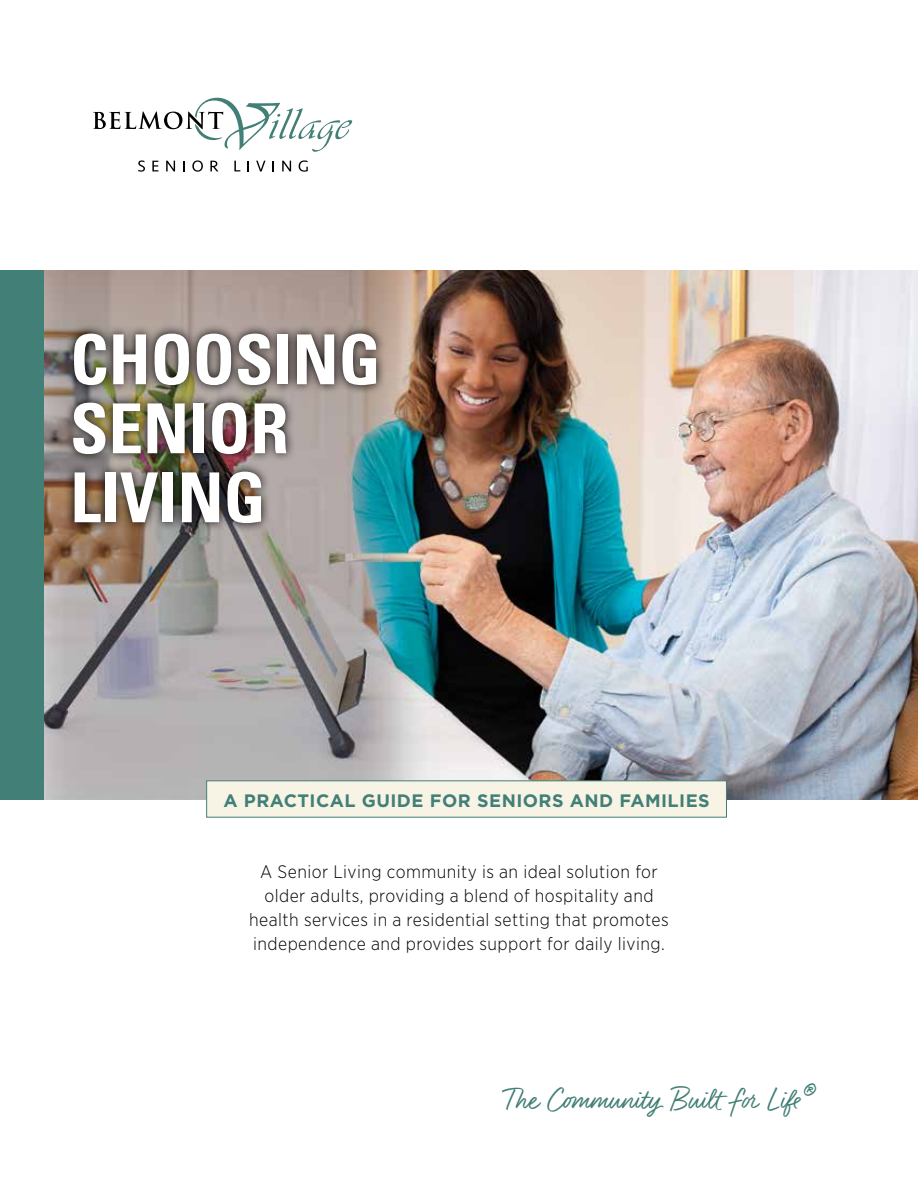
<style>
.page{position:relative;width:918px;height:1188px;background:#fff}
.page>*{position:absolute;margin:0;border:0;box-sizing:border-box;transform-origin:0 0}
.t1{font:700 condensed 69px/69px "Univers";color:#fff}
.t2{font:33px "Felt That";color:#427f76}
.t3{font:300 18px/24px "Gotham Narrow";letter-spacing:.025em;color:#000;text-align:center}
.t4{font:700 18px "Gotham";letter-spacing:.025em;color:#427f76}
</style>
<div class="page">
<img style="left:44px;top:270px;width:874px;height:529px">
<div style="left:206px;top:780px;width:521px;height:38px;background:#f8f4e5;border:1px solid #427f76"></div>
<div style="left:0;top:270px;width:44px;height:529px;background:#427f76"></div>
<img style="left:63px;top:324px;width:323px;height:209px">
<svg style="left:93px;top:98px;width:259px;height:54px"></svg>
<svg style="left:138px;top:160px;width:7px;height:12px"></svg>
<svg style="left:152px;top:161px;width:6px;height:10px"></svg>
<svg style="left:166px;top:161px;width:9px;height:10px"></svg>
<svg style="left:183px;top:161px;width:2px;height:10px"></svg>
<svg style="left:192px;top:160px;width:11px;height:12px"></svg>
<svg style="left:210px;top:161px;width:8px;height:10px"></svg>
<svg style="left:234px;top:161px;width:6px;height:10px"></svg>
<svg style="left:256px;top:161px;width:9px;height:10px"></svg>
<svg style="left:282px;top:161px;width:9px;height:10px"></svg>
<svg style="left:299px;top:160px;width:9px;height:12px"></svg>
<h1 class="t1" style="left:70px;top:325px;width:312px">CHOOSING<br>SENIOR<br>LIVING</h1>
<p class="t4" style="left:223px;top:788px;width:488px">A PRACTICAL GUIDE FOR SENIORS AND FAMILIES</p>
<p class="t3" style="left:249px;top:860px;width:421px">A Senior Living community is an ideal solution for older adults, providing a blend of hospitality and health services in a residential setting that promotes independence and provides support for daily living.</p>
<h2 class="t2" style="left:504px;top:1079px;width:313px">The Community Built for Life®</h2>
</div>
